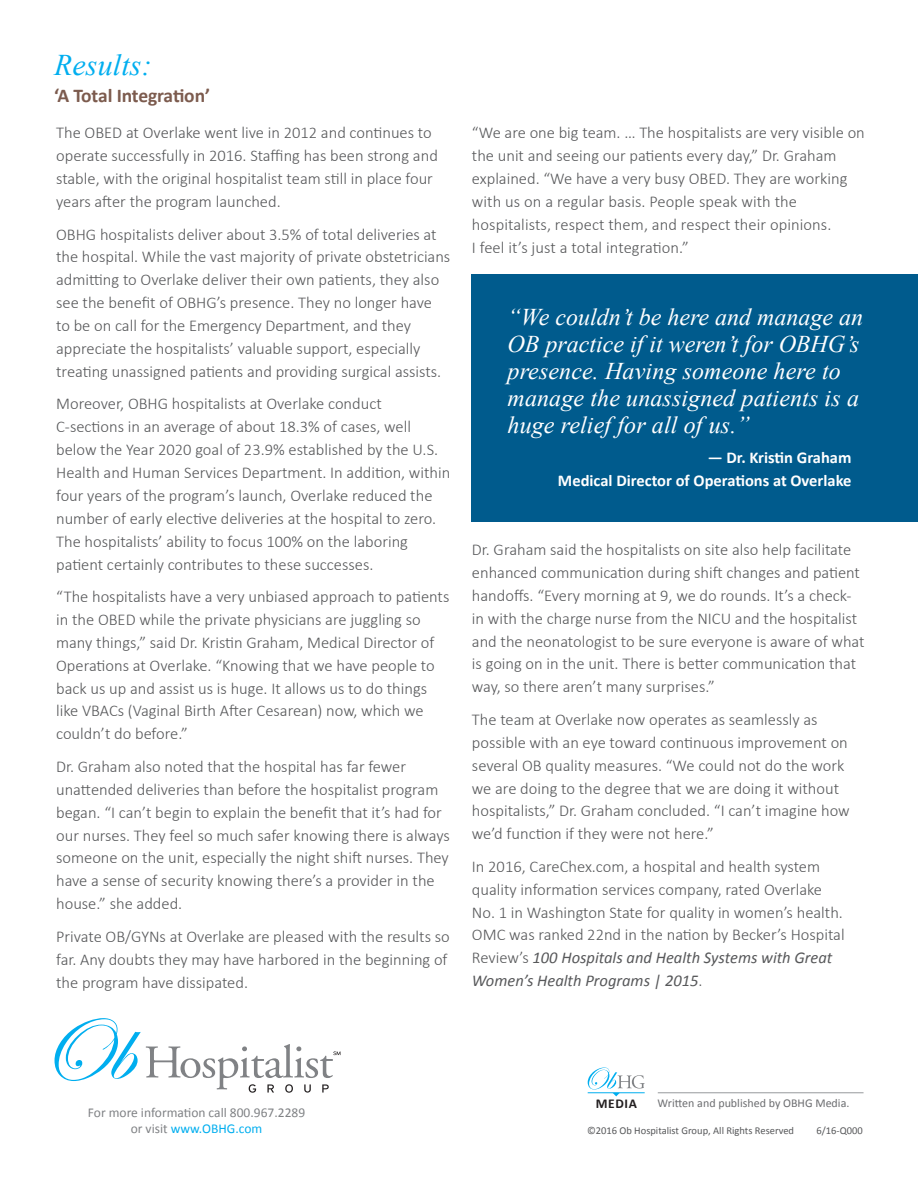
<style>
.page{position:relative;width:918px;height:1188px;background:#fff}
.page>*{position:absolute;margin:0;border:0;box-sizing:border-box;transform-origin:0 0}
.t1{font:italic 30px "Times New Roman";letter-spacing:.005em;color:#00aeef}
.t2{font:italic 24px/27px "Times New Roman";letter-spacing:.005em;color:#fff}
.t3{font:700 19.5px "Calibri";letter-spacing:-.005em;color:#7c5b4e}
.t4{font:300 16.5px/22.8px "Calibri";color:#57585a}
.t5{font:700 16.5px/23.2px "Calibri";color:#fff;text-align:right}
.t6{font:13.5px/16.5px "Calibri";color:#808285;text-align:center}
.t7{font:700 13.5px "Calibri";letter-spacing:.05em;color:#231f20}
.t8{font:12px "Calibri";color:#6c6d70}
.t9{font:10.5px "Calibri";color:#57585a}
.s1{font-weight:400;font-style:italic}
.s2{color:#00aeef}
</style>
<div class="page">
<svg style="left:55px;top:1018px;width:285px;height:75px"></svg>
<hr style="left:658px;top:1092px;width:206px;height:1px;background:#97999c">
<svg style="left:588px;top:1067px;width:57px;height:29px"></svg>
<div style="left:472px;top:274px;width:446px;height:248px;background:#005b8d"></div>
<p class="t1" style="left:54px;top:44px;width:99px">Results:</p>
<p class="t3" style="left:54px;top:83px;width:158px">‘A Total Integration’</p>
<p class="t4" style="left:56px;top:121px;width:383px">The OBED at Overlake went live in 2012 and continues to operate successfully in 2016. Staffing has been strong and stable, with the original hospitalist team still in place four years after the program launched.</p>
<p class="t4" style="left:56px;top:222px;width:396px">OBHG hospitalists deliver about 3.5% of total deliveries at the hospital. While the vast majority of private obstetricians admitting to Overlake deliver their own patients, they also see the benefit of OBHG’s presence. They no longer have<br>to be on call for the Emergency Department, and they appreciate the hospitalists’ valuable support, especially treating unassigned patients and providing surgical assists.</p>
<p class="t4" style="left:56px;top:392px;width:396px">Moreover, OBHG hospitalists at Overlake conduct C-sections in an average of about 18.3% of cases, well below the Year 2020 goal of 23.9% established by the U.S.<br>Health and Human Services Department. In addition, within four years of the program’s launch, Overlake reduced the number of early elective deliveries at the hospital to zero.<br>The hospitalists’ ability to focus 100% on the laboring patient certainly contributes to these successes.</p>
<p class="t4" style="left:56px;top:584px;width:395px">“The hospitalists have a very unbiased approach to patients in the OBED while the private physicians are juggling so many things,” said Dr. Kristin Graham, Medical Director of Operations at Overlake. “Knowing that we have people to back us up and assist us is huge. It allows us to do things like VBACs (Vaginal Birth After Cesarean) now, which we couldn’t do before.”</p>
<p class="t4" style="left:56px;top:754px;width:395px">Dr. Graham also noted that the hospital has far fewer unattended deliveries than before the hospitalist program began. “I can’t begin to explain the benefit that it’s had for our nurses. They feel so much safer knowing there is always someone on the unit, especially the night shift nurses. They have a sense of security knowing there’s a provider in the house.” she added.</p>
<p class="t4" style="left:56px;top:924px;width:395px">Private OB/GYNs at Overlake are pleased with the results so far. Any doubts they may have harbored in the beginning of the program have dissipated.</p>
<p class="t4" style="left:472px;top:121px;width:394px">“We are one big team. … The hospitalists are very visible on the unit and seeing our patients every day,” Dr. Graham explained. “We have a very busy OBED. They are working with us on a regular basis. People speak with the hospitalists, respect them, and respect their opinions.<br>I feel it’s just a total integration.”</p>
<p class="t2" style="left:508px;top:302px;width:357px">“We couldn’t be here and manage an<br>OB practice if it weren’t for OBHG’s presence. Having someone here to manage the unassigned patients is a huge relief for all of us.”</p>
<p class="t5" style="left:558px;top:446px;width:295px">— Dr. Kristin Graham<br>Medical Director of Operations at Overlake</p>
<p class="t4" style="left:472px;top:537px;width:394px">Dr. Graham said the hospitalists on site also help facilitate enhanced communication during shift changes and patient handoffs. “Every morning at 9, we do rounds. It’s a check&shy;in with the charge nurse from the NICU and the hospitalist and the neonatologist to be sure everyone is aware of what is going on in the unit. There is better communication that way, so there aren’t many surprises.”</p>
<p class="t4" style="left:472px;top:707px;width:379px">The team at Overlake now operates as seamlessly as possible with an eye toward continuous improvement on several OB quality measures. “We could not do the work we are doing to the degree that we are doing it without hospitalists,” Dr. Graham concluded. “I can’t imagine how we’d function if they were not here.”</p>
<p class="t4" style="left:472px;top:854px;width:374px">In 2016, CareChex.com, a hospital and health system quality information services company, rated Overlake No. 1 in Washington State for quality in women’s health.<br>OMC was ranked 22nd in the nation by Becker’s Hospital Review’s <span class="s1">100 Hospitals and Health Systems with Great Women’s Health Programs | 2015</span>.</p>
<p class="t6" style="left:88px;top:1104px;width:219px">For more information call 800.967.2289 or visit <span class="s2">www.OBHG.com</span></p>
<p class="t7" style="left:596px;top:1095px;width:43px">MEDIA</p>
<p class="t8" style="left:658px;top:1096px;width:193px">Written and published by OBHG Media.</p>
<p class="t9" style="left:587px;top:1124px;width:209px">©2016 Ob Hospitalist Group, All Rights Reserved</p>
<p class="t9" style="left:817px;top:1124px;width:48px">6/16-Q000</p>
</div>
